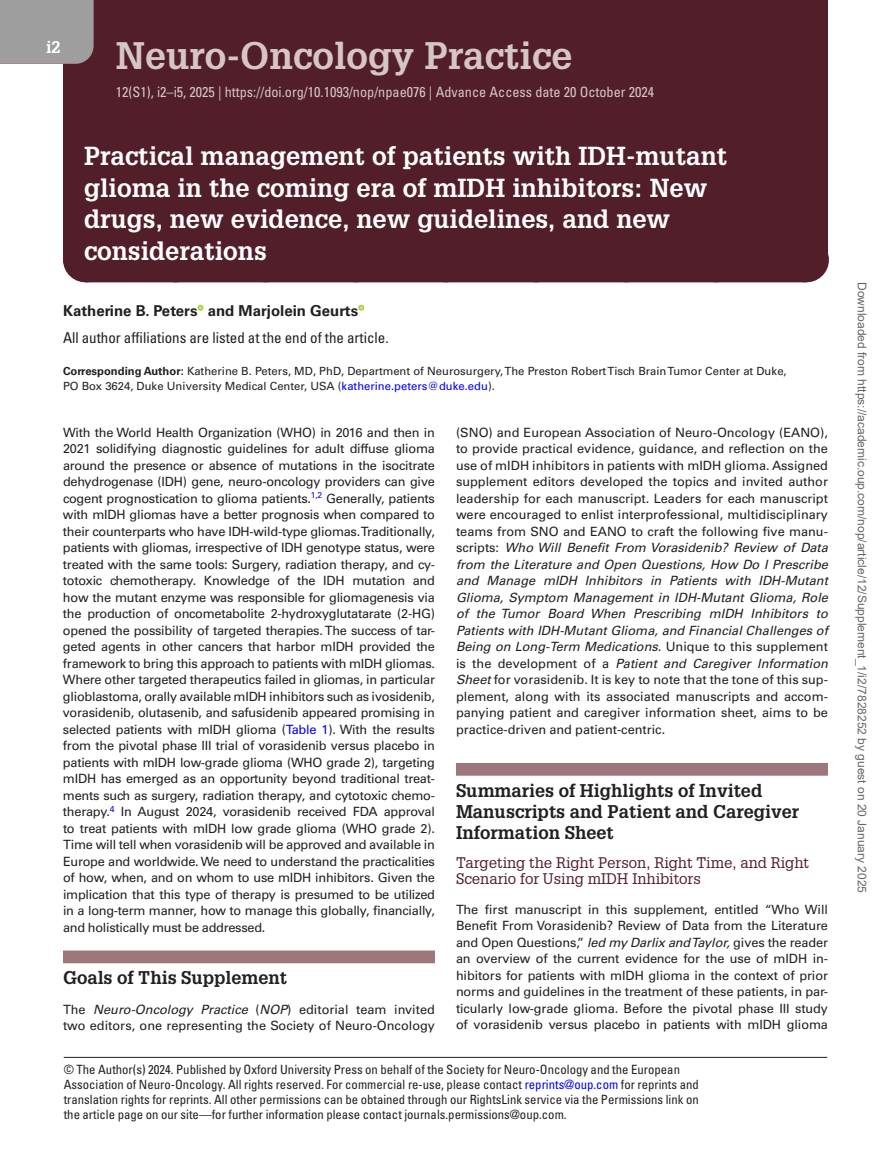
<style>
.page{position:relative;width:891px;height:1175px;background:#fff}
.page>*{position:absolute;margin:0;border:0;box-sizing:border-box;transform-origin:0 0}
.t1{font:700 37.5px "Glypha LT Std";color:#d5c5c6}
.EDI_Article_Title{font:700 25.5px/31.5px "Glypha LT Std";color:#fff}
.HeadA{font:700 18px/21px "Glypha LT Std";color:#231f20}
.t2{font:700 16.5px "Glypha LT Std";color:#fff}
.HeadB_HeadA{font:15px/16.5px "Glypha LT Std";color:#511e2a}
.Aff_Text{font:condensed 15px "Univers LT Std";color:#231f20}
.Authors{font:700 15px "Univers LT Std";color:#231f20}
.t3{font:condensed 14.25px "Univers LT Std";color:#d5c5c6}
.Text{font:12.75px/16.5px "Univers LT Std";color:#231f20;text-align:justify}
.EDI_CopyrightLine{font:condensed 12.75px/15px "Univers LT Std";color:#231f20}
.t4{font:12px "Arial";color:#666}
.FM_Correspondence{font:11.25px/15px "Univers LT Std";color:#231f20}
.s1{font-weight:700}
.s2{color:#00f}
.s3{font-style:italic}
</style>
<div class="page">
<div style="left:63px;top:0;width:765px;height:166px;background:#511e2a"></div>
<svg style="left:198px;top:305px;width:6px;height:6px"></svg>
<svg style="left:358px;top:305px;width:6px;height:6px"></svg>
<div style="left:63px;top:950px;width:372px;height:13px;background:#9d777c"></div>
<div style="left:456px;top:763px;width:372px;height:12px;background:#9d777c"></div>
<div style="left:63px;top:147px;width:765px;height:115px;background:#511e2a"></div>
<div style="left:86px;top:237px;width:720px;height:45px;background:#511e2a"></div>
<hr style="left:806px;top:237px;width:1px;height:45px;background:#511e2a">
<hr style="left:64px;top:1057px;width:763px;height:1px;background:#1d1e1f">
<div style="left:0;top:0;width:94px;height:64px;background:#9e9e9e"></div>
<p class="t2" style="left:46px;top:37px;width:16px">i2</p>
<h1 class="t1" style="left:116px;top:32px;width:458px">Neuro-Oncology Practice</h1>
<p class="t3" style="left:116px;top:83px;width:540px">12(S1), i2–i5, 2025 | https://doi.org/10.1093/nop/npae076 | Advance Access date 20 October 2024</p>
<p class="EDI_Article_Title" style="left:84px;top:140px;width:645px">Practical management of patients with IDH-mutant glioma in the coming era of mIDH inhibitors: New drugs, new evidence, new guidelines, and new considerations</p>
<p class="Authors" style="left:63px;top:302px;width:297px">Katherine B. Peters and Marjolein Geurts</p>
<p class="Aff_Text" style="left:63px;top:328px;width:327px">All author affiliations are listed at the end of the article.</p>
<p class="FM_Correspondence" style="left:63px;top:363px;width:725px"><span class="s1">Corresponding Author:</span> Katherine B. Peters, MD, PhD, Department of Neurosurgery, The Preston Robert Tisch Brain Tumor Center at Duke,<br>PO Box 3624, Duke University Medical Center, USA (<span class="s2">katherine.peters@duke.edu</span>).</p>
<p class="Text" style="left:63px;top:424px;width:374px">With the World Health Organization (WHO) in 2016 and then in 2021 solidifying diagnostic guidelines for adult diffuse glioma around the presence or absence of mutations in the isocitrate dehydrogenase (IDH) gene, neuro-oncology providers can give cogent prognostication to glioma patients.<sup>1</sup><sup>,</sup><sup>2</sup> Generally, patients with mIDH gliomas have a better prognosis when compared to their counterparts who have IDH-wild-type gliomas. Traditionally, patients with gliomas, irrespective of IDH genotype status, were treated with the same tools: Surgery, radiation therapy, and cy&shy;totoxic chemotherapy. Knowledge of the IDH mutation and how the mutant enzyme was responsible for gliomagenesis via the production of oncometabolite 2-hydroxyglutatarate (2-HG) opened the possibility of targeted therapies. The success of tar&shy;geted agents in other cancers that harbor mIDH provided the framework to bring this approach to patients with mIDH gliomas.<br>Where other targeted therapeutics failed in gliomas, in particular glioblastoma, orally available mIDH inhibitors such as ivosidenib, vorasidenib, olutasenib, and safusidenib appeared promising in selected patients with mIDH glioma (<span class="s2">Table 1</span>). With the results from the pivotal phase III trial of vorasidenib versus placebo in patients with mIDH low-grade glioma (WHO grade 2), targeting mIDH has emerged as an opportunity beyond traditional treat&shy;ments such as surgery, radiation therapy, and cytotoxic chemo&shy;therapy.<sup>4</sup> In August 2024, vorasidenib received FDA approval to treat patients with mIDH low grade glioma (WHO grade 2).<br>Time will tell when vorasidenib will be approved and available in Europe and worldwide. We need to understand the practicalities of how, when, and on whom to use mIDH inhibitors. Given the implication that this type of therapy is presumed to be utilized in a long-term manner, how to manage this globally, financially, and holistically must be addressed.</p>
<p class="HeadA" style="left:63px;top:966px;width:226px">Goals of This Supplement</p>
<p class="Text" style="left:63px;top:1000px;width:374px">The <span class="s3">Neuro-Oncology Practice</span> (<span class="s3">NOP</span>) editorial team invited two editors, one representing the Society of Neuro-Oncology</p>
<p class="Text" style="left:456px;top:424px;width:374px">(SNO) and European Association of Neuro-Oncology (EANO), to provide practical evidence, guidance, and reflection on the use of mIDH inhibitors in patients with mIDH glioma. Assigned supplement editors developed the topics and invited author leadership for each manuscript. Leaders for each manuscript were encouraged to enlist interprofessional, multidisciplinary teams from SNO and EANO to craft the following five manu&shy;scripts: <span class="s3">Who Will Benefit From Vorasidenib? Review of Data from the Literature and Open Questions, How Do I Prescribe and Manage mIDH Inhibitors in Patients with IDH-Mutant Glioma, Symptom Management in IDH-Mutant Glioma, Role of the Tumor Board When Prescribing mIDH Inhibitors to Patients with IDH-Mutant Glioma, and Financial Challenges of Being on Long-Term Medications.</span> Unique to this supplement is the development of a <span class="s3">Patient and Caregiver Information Sheet</span> for vorasidenib. It is key to note that the tone of this sup&shy;plement, along with its associated manuscripts and accom&shy;panying patient and caregiver information sheet, aims to be practice-driven and patient-centric.</p>
<p class="HeadA" style="left:456px;top:779px;width:345px">Summaries of Highlights of Invited<br>Manuscripts and Patient and Caregiver<br>Information Sheet</p>
<p class="HeadB_HeadA" style="left:456px;top:854px;width:355px">Targeting the Right Person, Right Time, and Right<br>Scenario for Using mIDH Inhibitors</p>
<p class="Text" style="left:456px;top:901px;width:374px">The first manuscript in this supplement, entitled “Who Will Benefit From Vorasidenib? Review of Data from the Literature and Open Questions,” <span class="s3">led my Darlix and Taylor,</span> gives the reader an overview of the current evidence for the use of mIDH in&shy;hibitors for patients with mIDH glioma in the context of prior norms and guidelines in the treatment of these patients, in par&shy;ticularly low-grade glioma. Before the pivotal phase III study of vorasidenib versus placebo in patients with mIDH glioma</p>
<p class="EDI_CopyrightLine" style="left:64px;top:1062px;width:637px">© The Author(s) 2024. Published by Oxford University Press on behalf of the Society for Neuro-Oncology and the European Association of Neuro-Oncology. All rights reserved. For commercial re-use, please contact <span class="s2">reprints@oup.com</span> for reprints and translation rights for reprints. All other permissions can be obtained through our RightsLink service via the Permissions link on the article page on our site—for further information please contact journals.permissions@oup.com.</p>
<p class="t4" style="left:866px;top:282px;width:612px;rotate:90deg">Downloaded from https://academic.oup.com/nop/article/12/Supplement_1/i2/7828252 by guest on 20 January 2025</p>
</div>
